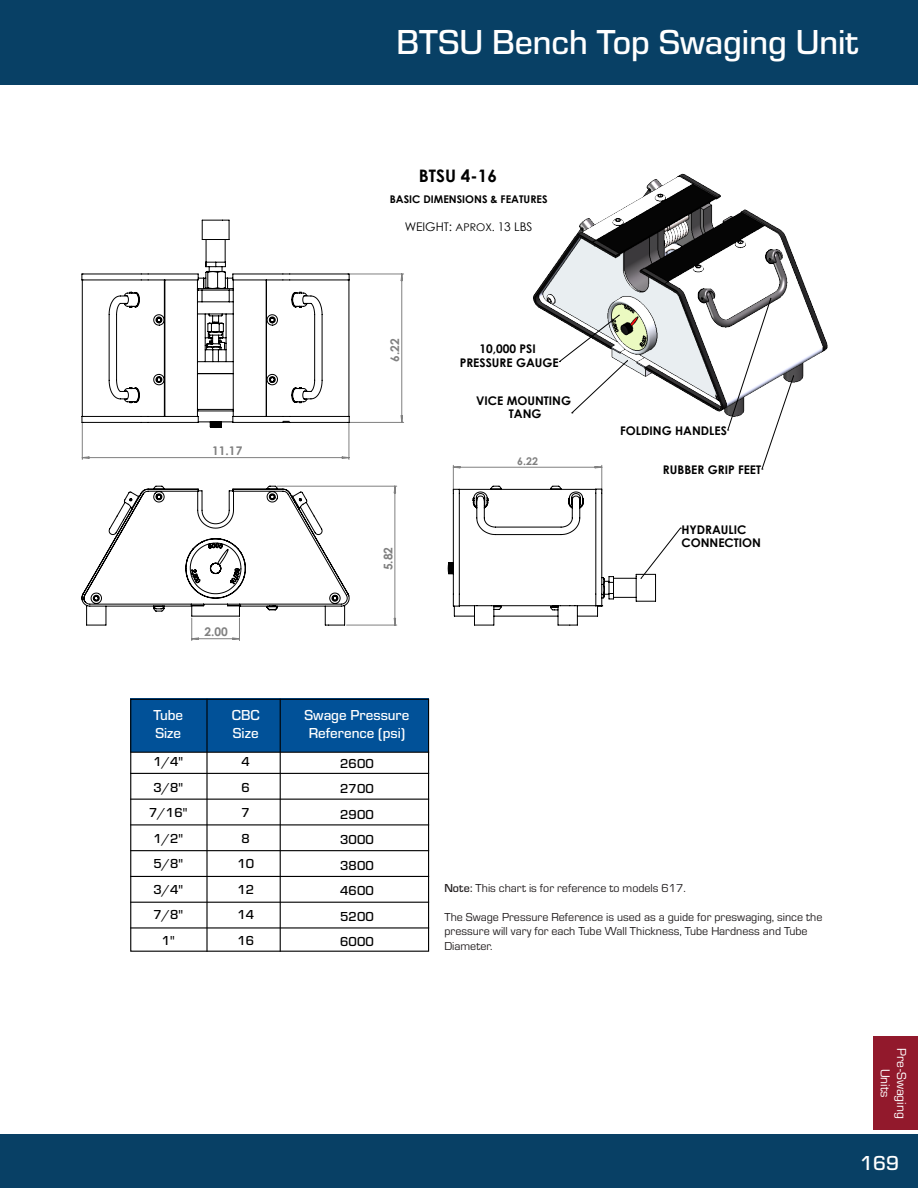
<style>
.page{position:relative;width:918px;height:1188px;background:#fff}
.page>*{position:absolute;margin:0;border:0;box-sizing:border-box;transform-origin:0 0}
.t1{font:500 36px "Eurostile";color:#fff}
.t2{font:500 21px "Eurostile";color:#fff}
.t3{font:700 17.25px "Century Gothic";color:#000}
.t4{font:500 15px/18px "Eurostile";color:#fff}
.t5{font:500 13.5px "Eurostile";color:#000}
.t6{font:13.5px "Eurostile";color:#fff}
.t7{font:12px/14.4px "Eurostile";color:#231f20}
.t8{font:700 12px/13.8px "Century Gothic";color:#000;text-align:center}
.t9{font:12px "Century Gothic";color:#000}
.t10{font:700 12px "Century Gothic";color:#808080}
.t11{font:700 10.65px "Century Gothic";color:#000}
.t12{font:700 10.65px "Century Gothic";color:#808080}
.s1{font-size:10.65px}
.s2{font-weight:500}
</style>
<div class="page">
<div style="left:0;top:0;width:918px;height:85px;background:#084065"></div>
<div style="left:0;top:1134px;width:918px;height:54px;background:#084065"></div>
<div style="left:874px;top:1037px;width:44px;height:93px;background:#92192c"></div>
<div style="left:130px;top:699px;width:299px;height:53px;background:#015198"></div>
<div style="left:130px;top:699px;width:299px;height:253px;border:1px solid #000"></div>
<hr style="left:130px;top:752px;width:299px;height:1px;background:#000">
<hr style="left:280px;top:699px;width:1px;height:253px;background:#000">
<hr style="left:206px;top:699px;width:2px;height:253px;background:#000">
<hr style="left:130px;top:773px;width:299px;height:1px;background:#000">
<hr style="left:130px;top:799px;width:299px;height:1px;background:#000">
<hr style="left:130px;top:824px;width:299px;height:1px;background:#000">
<hr style="left:130px;top:850px;width:299px;height:1px;background:#000">
<hr style="left:130px;top:876px;width:299px;height:1px;background:#000">
<hr style="left:130px;top:902px;width:299px;height:1px;background:#000">
<hr style="left:130px;top:927px;width:299px;height:2px;background:#000">
<img style="left:533px;top:173px;width:295px;height:210px">
<svg style="left:559px;top:298px;width:60px;height:116px"></svg>
<svg style="left:82px;top:274px;width:322px;height:186px"></svg>
<svg style="left:619px;top:298px;width:175px;height:281px"></svg>
<svg style="left:81px;top:486px;width:316px;height:155px"></svg>
<svg style="left:448px;top:465px;width:208px;height:161px"></svg>
<svg style="left:81px;top:220px;width:269px;height:208px"></svg>
<p class="t10" style="left:212px;top:442px;width:32px">11.17</p>
<p class="t10" style="left:204px;top:623px;width:25px">2.00</p>
<p class="t4" style="left:153px;top:705px;width:31px">Tube</p>
<p class="t4" style="left:155px;top:723px;width:27px">Size</p>
<p class="t5" style="left:153px;top:753px;width:31px">1/4"</p>
<p class="t5" style="left:153px;top:778px;width:31px">3/8"</p>
<p class="t5" style="left:149px;top:804px;width:40px">7/16"</p>
<p class="t5" style="left:153px;top:829px;width:31px">1/2"</p>
<p class="t5" style="left:153px;top:855px;width:31px">5/8"</p>
<p class="t5" style="left:153px;top:880px;width:31px">3/4"</p>
<p class="t5" style="left:153px;top:906px;width:31px">7/8"</p>
<p class="t5" style="left:162px;top:931px;width:14px">1"</p>
<p class="t4" style="left:232px;top:705px;width:29px">CBC</p>
<p class="t4" style="left:233px;top:723px;width:27px">Size</p>
<p class="t5" style="left:242px;top:753px;width:10px">4</p>
<p class="t5" style="left:242px;top:778px;width:10px">6</p>
<p class="t5" style="left:242px;top:804px;width:10px">7</p>
<p class="t5" style="left:242px;top:829px;width:10px">8</p>
<p class="t5" style="left:237px;top:855px;width:18px">10</p>
<p class="t5" style="left:237px;top:880px;width:18px">12</p>
<p class="t5" style="left:237px;top:906px;width:18px">14</p>
<p class="t5" style="left:237px;top:931px;width:18px">16</p>
<p class="t1" style="left:396px;top:18px;width:464px">BTSU Bench Top Swaging Unit</p>
<p class="t3" style="left:419px;top:163px;width:80px">BTSU 4-16</p>
<p class="t11" style="left:390px;top:191px;width:159px">BASIC DIMENSIONS &amp; FEATURES</p>
<p class="t9" style="left:405px;top:219px;width:129px">WEIGHT: <span class="s1">APROX.</span> 13 LBS</p>
<p class="t10" style="left:386px;top:362px;width:25px;rotate:-90deg">6.22</p>
<p class="t10" style="left:379px;top:570px;width:25px;rotate:-90deg">5.82</p>
<p class="t8" style="left:460px;top:341px;width:101px">10,000 PSI<br>PRESSURE GAUGE</p>
<p class="t8" style="left:476px;top:393px;width:96px">VICE MOUNTING<br>TANG</p>
<p class="t12" style="left:517px;top:453px;width:22px">6.22</p>
<p class="t8" style="left:620px;top:423px;width:108px">FOLDING HANDLES</p>
<p class="t8" style="left:663px;top:462px;width:100px">RUBBER GRIP FEET</p>
<p class="t8" style="left:681px;top:522px;width:81px;text-align:left">HYDRAULIC<br>CONNECTION</p>
<p class="t4" style="left:305px;top:705px;width:107px">Swage Pressure<br>Reference (psi)</p>
<p class="t5" style="left:340px;top:754px;width:35px">2600</p>
<p class="t5" style="left:340px;top:780px;width:35px">2700</p>
<p class="t5" style="left:340px;top:805px;width:35px">2900</p>
<p class="t5" style="left:340px;top:831px;width:35px">3000</p>
<p class="t5" style="left:340px;top:856px;width:35px">3800</p>
<p class="t5" style="left:340px;top:882px;width:35px">4600</p>
<p class="t5" style="left:340px;top:907px;width:35px">5200</p>
<p class="t5" style="left:340px;top:933px;width:35px">6000</p>
<p class="t7" style="left:444px;top:881px;width:243px"><span class="s2">Note:</span> This chart is for reference to models 617.</p>
<p class="t7" style="left:444px;top:909px;width:380px">The Swage Pressure Reference is used as a guide for preswaging, since the pressure will vary for each Tube Wall Thickness, Tube Hardness and Tube<br>Diameter.</p>
<p class="t6" style="left:911px;top:1048px;width:72px;rotate:90deg">Pre-Swaging</p>
<p class="t6" style="left:894px;top:1069px;width:31px;rotate:90deg">Units</p>
<h2 class="t2" style="left:860px;top:1149px;width:41px">169</h2>
</div>
